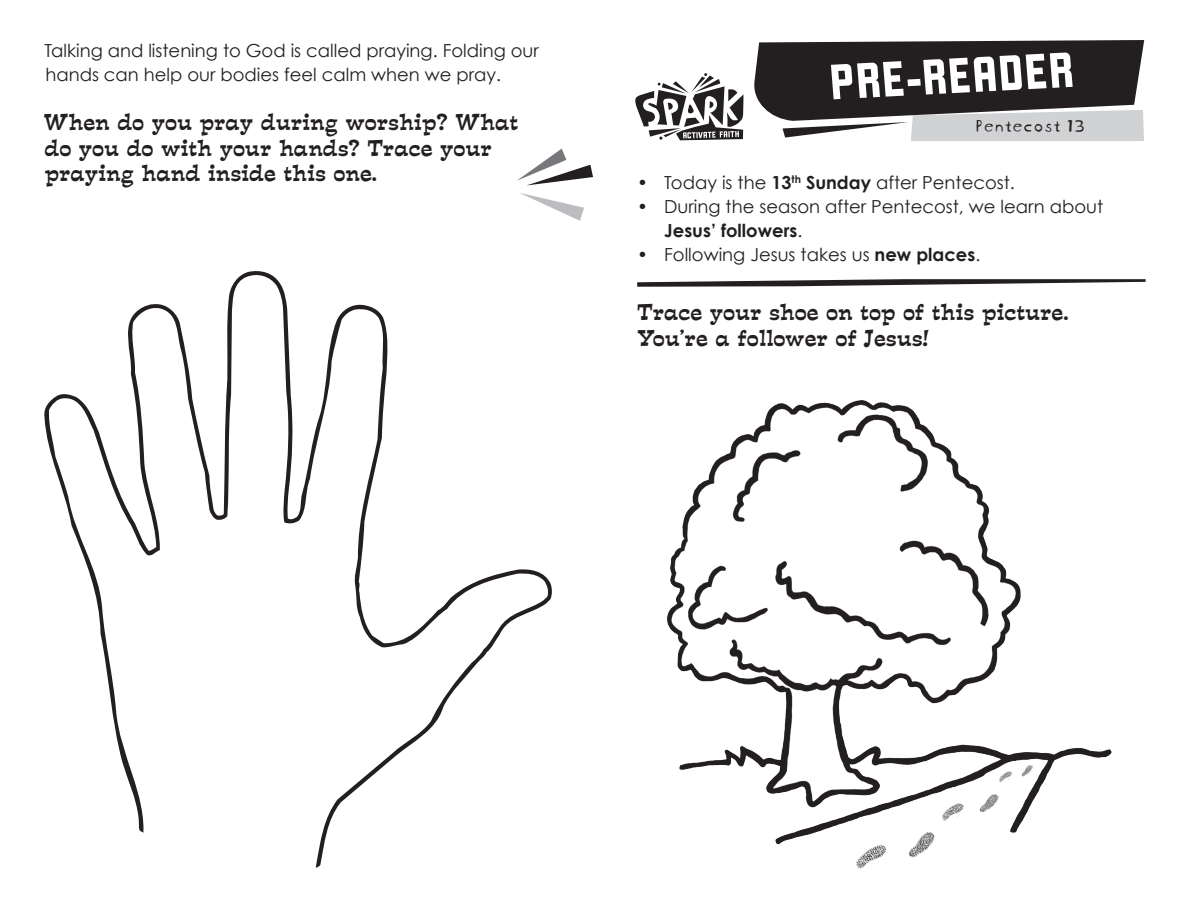
<style>
.page{position:relative;width:1188px;height:918px;background:#fff}
.page>*{position:absolute;margin:0;border:0;box-sizing:border-box;transform-origin:0 0}
.t1{font:54px "Liquorstore";color:#fff}
.t2{font:21px/25.5px "Estro Font";color:#231f20}
.t3{font:18px/24px "Century Gothic";color:#231f20}
.t4{font:18px "Blockhead Uplugged";color:#231f20}
.s1{font-weight:700}
</style>
<div class="page">
<svg style="left:754px;top:40px;width:390px;height:101px;background:#5b5859"></svg>
<svg style="left:635px;top:73px;width:108px;height:67px"></svg>
<svg style="left:517px;top:149px;width:76px;height:36px"></svg>
<svg style="left:520px;top:193px;width:64px;height:28px"></svg>
<svg style="left:637px;top:279px;width:509px;height:8px"></svg>
<img style="left:667px;top:400px;width:445px;height:445px">
<img style="left:855px;top:842px;width:36px;height:27px">
<img style="left:941px;top:801px;width:26px;height:22px">
<img style="left:999px;top:770px;width:15px;height:14px">
<img style="left:907px;top:832px;width:29px;height:26px">
<img style="left:978px;top:794px;width:21px;height:22px">
<svg style="left:1021px;top:765px;width:12px;height:13px"></svg>
<svg style="left:48px;top:273px;width:501px;height:595px"></svg>
<p class="t3" style="left:44px;top:38px;width:496px">Talking and listening to God is called praying. Folding our hands can help our bodies feel calm when we pray.</p>
<p class="t2" style="left:44px;top:109px;width:476px">When do you pray during worship? What do you do with your hands? Trace your praying hand inside this one.</p>
<h1 class="t1" style="left:828px;top:54px;width:247px;rotate:-3deg">PRE-READER</h1>
<p class="t4" style="left:975px;top:111px;width:111px">Pentecost 13</p>
<p class="t3" style="left:637px;top:170px;width:379px">• Today is the <span class="s1">13</span><sup>th</sup> <span class="s1">Sunday</span> after Pentecost.</p>
<p class="t3" style="left:664px;top:194px;width:441px;text-indent:-27px">• During the season after Pentecost, we learn about<br><span class="s1">Jesus’ followers</span>.</p>
<p class="t3" style="left:637px;top:242px;width:345px">• Following Jesus takes us <span class="s1">new places</span>.</p>
<p class="t2" style="left:637px;top:299px;width:433px">Trace your shoe on top of this picture.<br>You’re a follower of Jesus!</p>
</div>
